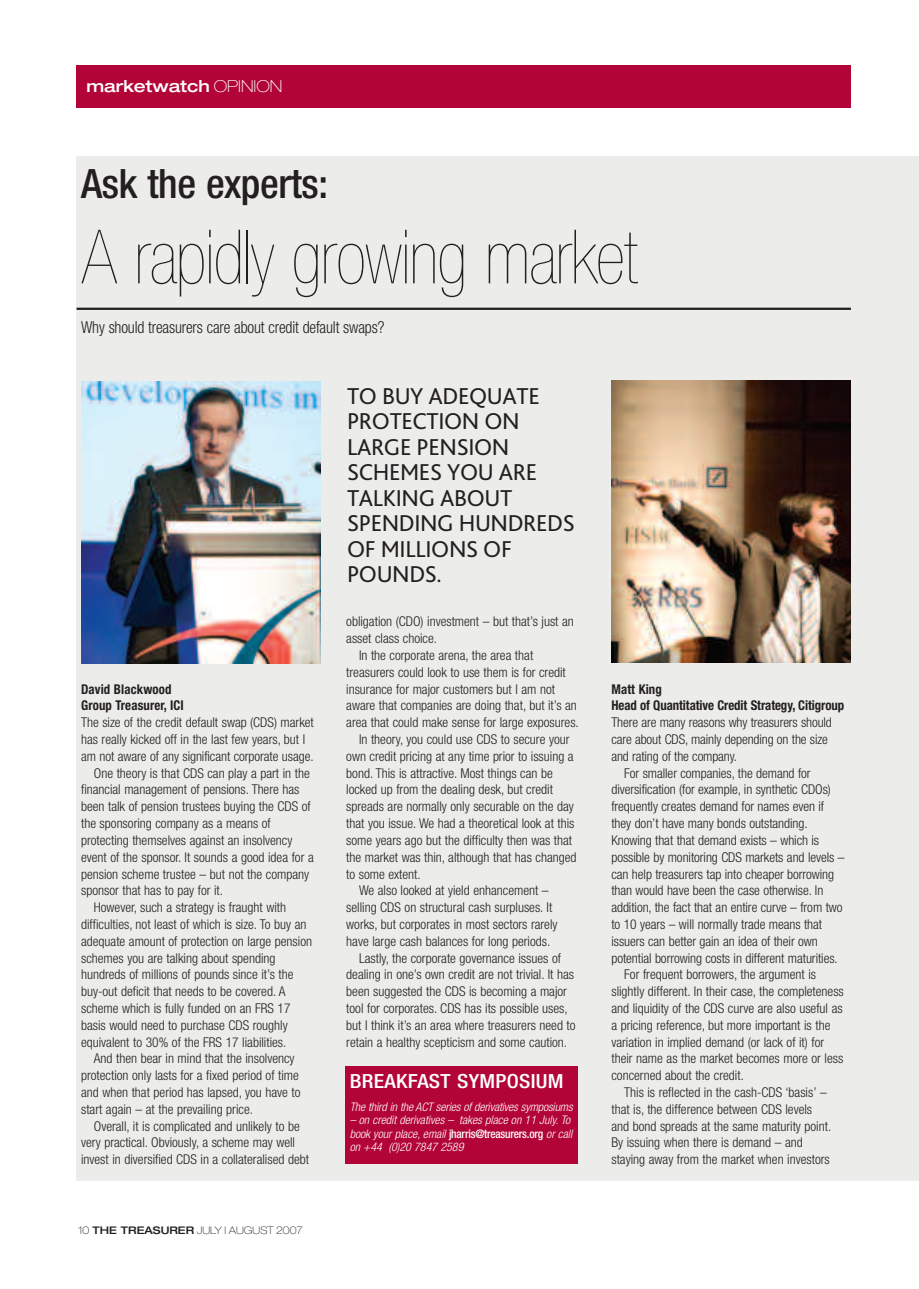
<style>
.page{position:relative;width:919px;height:1289px;background:#fff}
.page>*{position:absolute;margin:0;border:0;box-sizing:border-box;transform-origin:0 0}
.t1{font:900 condensed 75px "Helvetica Neue";letter-spacing:-.02em;color:#231f20}
.t2{font:500 condensed 40.5px "Helvetica Neue";letter-spacing:-.01em;color:#231f20}
.t3{font:24px/25.5px "Bliss 2";letter-spacing:-.015em;color:#231f20}
.t4{font:500 condensed 19.5px "Helvetica Neue";letter-spacing:.015em;color:#fff;scale:1.12 1}
.t5{font:300 condensed 16.5px "Helvetica Neue";letter-spacing:-.01em;color:#231f20;scale:.95 1}
.t6{font:500 expanded 16.5px "Helvetica Neue";color:#fff}
.t7{font:300 condensed 13.5px "Helvetica Neue";color:#231f20}
.t8{font:700 condensed 13.5px/16.8px "Helvetica Neue";letter-spacing:-.005em;color:#231f20;scale:.95 1}
.t9{font:italic 300 condensed 11.85px/13.4px "Helvetica Neue";color:#fff}
.t10{font:100 expanded 10.5px "Helvetica Neue";color:#231f20}
.s1{font-weight:100}
.s2{font-weight:500}
.s3{font-weight:500;font-style:normal}
</style>
<div class="page">
<div style="left:77px;top:156px;width:841px;height:1024px;background:#ecedea"></div>
<hr style="left:77px;top:308px;width:773px;height:2px;background:#231f20">
<img style="left:81px;top:381px;width:239px;height:282px">
<div style="left:77px;top:65px;width:773px;height:42px;background:#b30437"></div>
<img style="left:612px;top:380px;width:238px;height:283px">
<div style="left:345px;top:1066px;width:232px;height:98px;background:#b30437"></div>
<p class="t6" style="left:87px;top:80px;width:197px">marketwatch <span class="s1">OPINION</span></p>
<h2 class="t2" style="left:81px;top:169px;width:248px">Ask the experts:</h2>
<h1 class="t1" style="left:81px;top:230px;width:557px">A rapidly growing market</h1>
<p class="t5" style="left:81px;top:321px;width:321px">Why should treasurers care about credit default swaps?</p>
<p class="t8" style="left:81px;top:681px;width:110px">David Blackwood<br>Group Treasurer, ICI</p>
<p class="t7" style="left:81px;top:717px;width:234px">The size of the credit default swap (CDS) market</p>
<p class="t7" style="left:81px;top:734px;width:226px">has really kicked off in the last few years, but I</p>
<p class="t7" style="left:81px;top:751px;width:234px">am not aware of any significant corporate usage.</p>
<p class="t7" style="left:94px;top:768px;width:217px">One theory is that CDS can play a part in the</p>
<p class="t7" style="left:81px;top:784px;width:220px">financial management of pensions. There has</p>
<p class="t7" style="left:81px;top:801px;width:231px">been talk of pension trustees buying the CDS of</p>
<p class="t7" style="left:81px;top:818px;width:191px">the sponsoring company as a means of</p>
<p class="t7" style="left:81px;top:835px;width:213px">protecting themselves against an insolvency</p>
<p class="t7" style="left:81px;top:852px;width:234px">event of the sponsor. It sounds a good idea for a</p>
<p class="t7" style="left:81px;top:868px;width:229px">pension scheme trustee – but not the company</p>
<p class="t7" style="left:81px;top:885px;width:143px">sponsor that has to pay for it.</p>
<p class="t7" style="left:94px;top:902px;width:194px">However, such a strategy is fraught with</p>
<p class="t7" style="left:81px;top:919px;width:227px">difficulties, not least of which is size. To buy an</p>
<p class="t7" style="left:81px;top:936px;width:232px">adequate amount of protection on large pension</p>
<p class="t7" style="left:81px;top:952px;width:196px">schemes you are talking about spending</p>
<p class="t7" style="left:81px;top:969px;width:214px">hundreds of millions of pounds since it’s the</p>
<p class="t7" style="left:81px;top:986px;width:206px">buy-out deficit that needs to be covered. A</p>
<p class="t7" style="left:81px;top:1003px;width:211px">scheme which is fully funded on an FRS 17</p>
<p class="t7" style="left:81px;top:1020px;width:208px">basis would need to purchase CDS roughly</p>
<p class="t7" style="left:81px;top:1036px;width:207px">equivalent to 30% of the FRS 17 liabilities.</p>
<p class="t7" style="left:94px;top:1053px;width:202px">And then bear in mind that the insolvency</p>
<p class="t7" style="left:81px;top:1070px;width:219px">protection only lasts for a fixed period of time</p>
<p class="t7" style="left:81px;top:1087px;width:221px">and when that period has lapsed, you have to</p>
<p class="t7" style="left:81px;top:1104px;width:173px">start again – at the prevailing price.</p>
<p class="t7" style="left:94px;top:1120px;width:207px">Overall, it is complicated and unlikely to be</p>
<p class="t7" style="left:81px;top:1137px;width:215px">very practical. Obviously, a scheme may well</p>
<p class="t7" style="left:81px;top:1154px;width:229px">invest in diversified CDS in a collateralised debt</p>
<p class="t10" style="left:78px;top:1226px;width:226px">10 <span class="s2">THE TREASURER</span> JULY I AUGUST 2007</p>
<h3 class="t3" style="left:347px;top:385px;width:229px">TO BUY ADEQUATE<br>PROTECTION ON<br>LARGE PENSION<br>SCHEMES YOU ARE<br>TALKING ABOUT<br>SPENDING HUNDREDS<br>OF MILLIONS OF<br>POUNDS.</h3>
<p class="t7" style="left:346px;top:616px;width:229px">obligation (CDO) investment – but that’s just an</p>
<p class="t7" style="left:346px;top:633px;width:92px">asset class choice.</p>
<p class="t7" style="left:359px;top:650px;width:176px">In the corporate arena, the area that</p>
<p class="t7" style="left:346px;top:667px;width:221px">treasurers could look to use them is for credit</p>
<p class="t7" style="left:346px;top:684px;width:210px">insurance for major customers but I am not</p>
<p class="t7" style="left:346px;top:700px;width:232px">aware that companies are doing that, but it’s an</p>
<p class="t7" style="left:346px;top:717px;width:234px">area that could make sense for large exposures.</p>
<p class="t7" style="left:359px;top:734px;width:212px">In theory, you could use CDS to secure your</p>
<p class="t7" style="left:346px;top:751px;width:229px">own credit pricing at any time prior to issuing a</p>
<p class="t7" style="left:346px;top:768px;width:208px">bond. This is attractive. Most things can be</p>
<p class="t7" style="left:346px;top:784px;width:208px">locked up from the dealing desk, but credit</p>
<p class="t7" style="left:346px;top:801px;width:229px">spreads are normally only securable on the day</p>
<p class="t7" style="left:346px;top:818px;width:230px">that you issue. We had a theoretical look at this</p>
<p class="t7" style="left:346px;top:835px;width:227px">some years ago but the difficulty then was that</p>
<p class="t7" style="left:346px;top:852px;width:232px">the market was thin, although that has changed</p>
<p class="t7" style="left:346px;top:868px;width:76px">to some extent.</p>
<p class="t7" style="left:359px;top:885px;width:191px">We also looked at yield enhancement –</p>
<p class="t7" style="left:346px;top:902px;width:207px">selling CDS on structural cash surpluses. It</p>
<p class="t7" style="left:346px;top:919px;width:213px">works, but corporates in most sectors rarely</p>
<p class="t7" style="left:346px;top:936px;width:205px">have large cash balances for long periods.</p>
<p class="t7" style="left:359px;top:952px;width:203px">Lastly, the corporate governance issues of</p>
<p class="t7" style="left:346px;top:969px;width:229px">dealing in one’s own credit are not trivial. It has</p>
<p class="t7" style="left:346px;top:986px;width:222px">been suggested the CDS is becoming a major</p>
<p class="t7" style="left:346px;top:1003px;width:223px">tool for corporates. CDS has its possible uses,</p>
<p class="t7" style="left:346px;top:1020px;width:231px">but I think it’s an area where treasurers need to</p>
<p class="t7" style="left:346px;top:1036px;width:222px">retain a healthy scepticism and some caution.</p>
<h3 class="t4" style="left:349px;top:1074px;width:192px">BREAKFAST SYMPOSIUM</h3>
<p class="t9" style="left:349px;top:1101px;width:224px">The third in the ACT series of derivatives symposiums</p>
<p class="t9" style="left:349px;top:1114px;width:224px">– on credit derivatives – takes place on 11 July. To book your place, email <span class="s3">jharris@treasurers.org</span> or call on +44 (0)20 7847 2589</p>
<p class="t8" style="left:611px;top:681px;width:247px">Matt King<br>Head of Quantitative Credit Strategy, Citigroup</p>
<p class="t7" style="left:611px;top:717px;width:222px">There are many reasons why treasurers should</p>
<p class="t7" style="left:611px;top:734px;width:218px">care about CDS, mainly depending on the size</p>
<p class="t7" style="left:611px;top:751px;width:127px">and rating of the company.</p>
<p class="t7" style="left:624px;top:768px;width:188px">For smaller companies, the demand for</p>
<p class="t7" style="left:611px;top:784px;width:221px">diversification (for example, in synthetic CDOs)</p>
<p class="t7" style="left:611px;top:801px;width:214px">frequently creates demand for names even if</p>
<p class="t7" style="left:611px;top:818px;width:198px">they don’t have many bonds outstanding.</p>
<p class="t7" style="left:611px;top:835px;width:209px">Knowing that that demand exists – which is</p>
<p class="t7" style="left:611px;top:852px;width:235px">possible by monitoring CDS markets and levels –</p>
<p class="t7" style="left:611px;top:868px;width:224px">can help treasurers tap into cheaper borrowing</p>
<p class="t7" style="left:611px;top:885px;width:213px">than would have been the case otherwise. In</p>
<p class="t7" style="left:611px;top:902px;width:233px">addition, the fact that an entire curve – from two</p>
<p class="t7" style="left:611px;top:919px;width:212px">to 10 years – will normally trade means that</p>
<p class="t7" style="left:611px;top:936px;width:208px">issuers can better gain an idea of their own</p>
<p class="t7" style="left:611px;top:952px;width:228px">potential borrowing costs in different maturities.</p>
<p class="t7" style="left:624px;top:969px;width:193px">For frequent borrowers, the argument is</p>
<p class="t7" style="left:611px;top:986px;width:234px">slightly different. In their case, the completeness</p>
<p class="t7" style="left:611px;top:1003px;width:233px">and liquidity of the CDS curve are also useful as</p>
<p class="t7" style="left:611px;top:1020px;width:220px">a pricing reference, but more important is the</p>
<p class="t7" style="left:611px;top:1036px;width:214px">variation in implied demand (or lack of it) for</p>
<p class="t7" style="left:611px;top:1053px;width:233px">their name as the market becomes more or less</p>
<p class="t7" style="left:611px;top:1070px;width:134px">concerned about the credit.</p>
<p class="t7" style="left:624px;top:1087px;width:204px">This is reflected in the cash-CDS ‘basis’ –</p>
<p class="t7" style="left:611px;top:1104px;width:202px">that is, the difference between CDS levels</p>
<p class="t7" style="left:611px;top:1120px;width:221px">and bond spreads at the same maturity point.</p>
<p class="t7" style="left:611px;top:1137px;width:193px">By issuing when there is demand – and</p>
<p class="t7" style="left:611px;top:1154px;width:220px">staying away from the market when investors</p>
</div>
